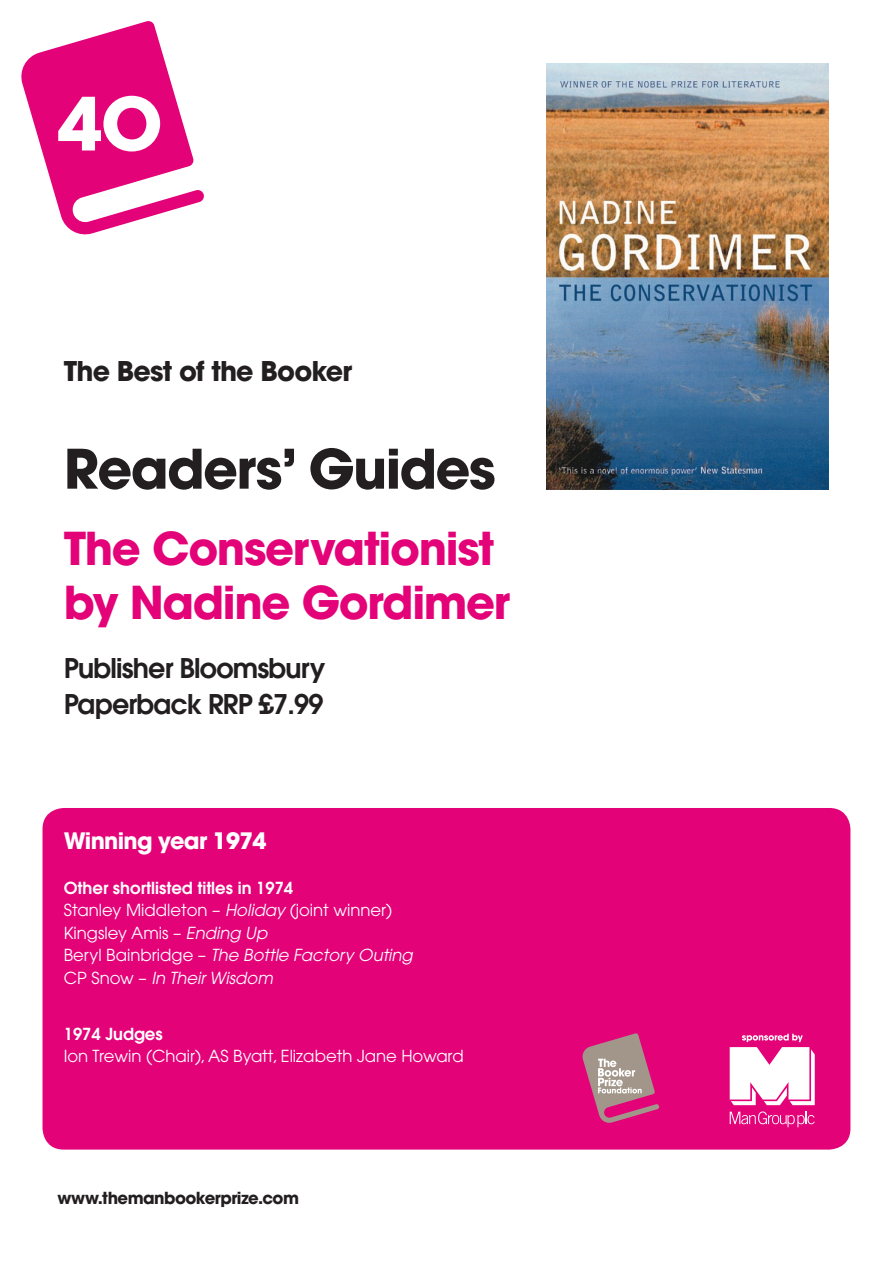
<style>
.page{position:relative;width:893px;height:1263px;background:#fff}
.page>*{position:absolute;margin:0;border:0;box-sizing:border-box;transform-origin:0 0}
.t1{font:700 54px "Avant Garde";letter-spacing:-.03em;color:#231f20}
.book_title{font:700 45px "Avant Garde";letter-spacing:-.03em;color:#e40278}
.body{font:600 27px "Avant Garde";letter-spacing:-.03em;color:#231f20}
.t2{font:700 27px "Avant Garde";letter-spacing:-.03em;color:#231f20}
.body-2{font:700 22.5px "Avant Garde";letter-spacing:-.03em;color:#fff}
.body-3{font:16.5px "Avant Garde";color:#fff}
.body-4{font:italic 16.5px "Avant Garde";color:#fff}
.body-5{font:600 16.5px "Avant Garde";color:#fff}
.t3{font:700 16.5px "Avant Garde";letter-spacing:-.03em;color:#231f20}
.s1{font-style:italic}
.s2{font-style:normal}
</style>
<div class="page">
<div style="left:43px;top:808px;width:807px;height:341px;background:#e40278;border-radius:21px"></div>
<svg style="left:583px;top:1033px;width:76px;height:90px"></svg>
<img style="left:546px;top:64px;width:283px;height:425px">
<svg style="left:730px;top:1111px;width:85px;height:16px"></svg>
<svg style="left:730px;top:1034px;width:85px;height:71px"></svg>
<svg style="left:21px;top:21px;width:183px;height:213px"></svg>
<p class="t2" style="left:64px;top:353px;width:290px">The Best of the Booker</p>
<p class="t1" style="left:64px;top:434px;width:433px">Readers’ Guides</p>
<p class="book_title" style="left:64px;top:519px;width:432px">The Conservationist</p>
<p class="book_title" style="left:64px;top:573px;width:448px">by Nadine Gordimer</p>
<p class="body" style="left:64px;top:650px;width:263px">Publisher Bloomsbury</p>
<p class="body" style="left:64px;top:686px;width:261px">Paperback RRP £7.99</p>
<p class="body-2" style="left:64px;top:826px;width:204px">Winning year 1974</p>
<p class="body-5" style="left:64px;top:877px;width:231px">Other shortlisted titles in 1974</p>
<p class="body-3" style="left:64px;top:900px;width:330px">Stanley Middleton – <span class="s1">Holiday</span> (joint winner)</p>
<p class="body-3" style="left:64px;top:923px;width:205px">Kingsley Amis – <span class="s1">Ending Up</span></p>
<p class="body-4" style="left:64px;top:945px;width:350px"><span class="s2">Beryl Bainbridge –</span> The Bottle Factory Outing</p>
<p class="body-4" style="left:64px;top:968px;width:211px"><span class="s2">CP Snow –</span> In Their Wisdom</p>
<p class="body-5" style="left:64px;top:1023px;width:100px">1974 Judges</p>
<p class="body-3" style="left:64px;top:1047px;width:401px">Ion Trewin (Chair),AS Byatt, Elizabeth Jane Howard</p>
<p class="t3" style="left:57px;top:1187px;width:243px">www.themanbookerprize.com</p>
</div>
